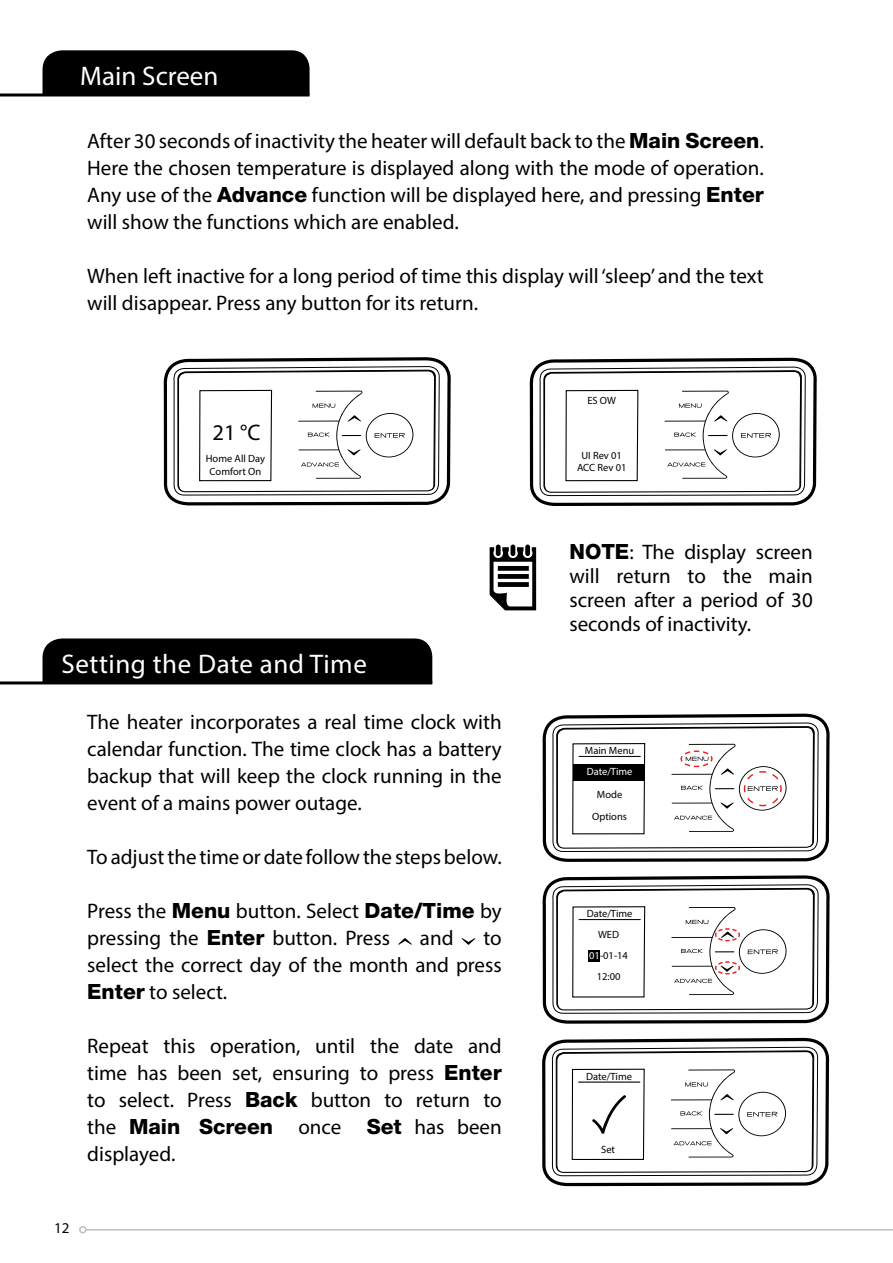
<style>
.page{position:relative;width:893px;height:1263px;background:#fff}
.page>*{position:absolute;margin:0;border:0;box-sizing:border-box;transform-origin:0 0}
.t1{font:27px "Myriad Pro";letter-spacing:.02em;color:#fff}
.t2{font:27px "Myriad Pro";color:#fff}
.t3{font:22.5px "Myriad Pro";color:#000}
.t4{font:21px/27px "Myriad Pro";color:#000;text-align:justify}
.t5{font:15px "Myriad Pro";color:#000}
.t6{font:10.5px/21.1px "Myriad Pro";color:#000;text-align:center}
.t7{font:10.5px "Myriad Pro";color:#fff}
.s1{font-family:"Helvetica Neue CE";font-weight:800}
.s2{color:#fff}
</style>
<div class="page">
<div style="left:43px;top:50px;width:267px;height:43px;background:#000"></div>
<div style="left:43px;top:638px;width:389px;height:43px;background:#000"></div>
<hr style="left:0;top:93px;width:310px;height:3px;background:#000">
<hr style="left:0;top:681px;width:432px;height:3px;background:#000">
<svg style="left:398px;top:938px;width:14px;height:7px"></svg>
<svg style="left:462px;top:938px;width:13px;height:7px"></svg>
<svg style="left:490px;top:544px;width:46px;height:66px"></svg>
<svg style="left:164px;top:358px;width:287px;height:146px"></svg>
<svg style="left:530px;top:358px;width:287px;height:146px"></svg>
<svg style="left:543px;top:877px;width:287px;height:144px"></svg>
<svg style="left:556px;top:422px;width:259px;height:292px"></svg>
<svg style="left:543px;top:714px;width:287px;height:146px"></svg>
<svg style="left:542px;top:1184px;width:289px;height:47px"></svg>
<svg style="left:555px;top:746px;width:260px;height:292px"></svg>
<svg style="left:542px;top:1038px;width:288px;height:146px"></svg>
<hr style="left:86px;top:1229px;width:807px;height:1px;background:#bcbec0">
<div style="left:79px;top:1226px;width:8px;height:7px;border:2px solid #bcbec0;border-radius:50%"></div>
<p class="t2" style="left:80px;top:59px;width:140px">Main Screen</p>
<p class="t4" style="left:87px;top:127px;width:678px">After 30 seconds of inactivity the heater will default back to the <span class="s1">Main Screen</span>.<br>Here the chosen temperature is displayed along with the mode of operation.<br>Any use of the <span class="s1">Advance</span> function will be displayed here, and pressing <span class="s1">Enter </span>will show the functions which are enabled.</p>
<p class="t4" style="left:87px;top:262px;width:678px">When left inactive for a long period of time this display will ‘sleep’ and the text will disappear. Press any button for its return.</p>
<p class="t3" style="left:212px;top:418px;width:50px">21 °C</p>
<p class="t6" style="left:206px;top:452px;width:61px;line-height:12.6px">Home All Day<br>Comfort On</p>
<p class="t1" style="left:62px;top:648px;width:307px">Setting the Date and Time</p>
<p class="t4" style="left:87px;top:708px;width:416px">The heater incorporates a real time clock with calendar function. The time clock has a battery backup that will keep the clock running in the event of a mains power outage.</p>
<p class="t4" style="left:87px;top:843px;width:416px">To adjust the time or date follow the steps below.</p>
<p class="t4" style="left:87px;top:897px;width:416px">Press the <span class="s1">Menu</span> button. Select <span class="s1">Date/Time</span> by pressing the <span class="s1">Enter</span> button. Press</p>
<p class="t4" style="left:420px;top:924px;width:35px">and</p>
<p class="t4" style="left:87px;top:924px;width:416px;text-indent:396px">to select the correct day of the month and press <span class="s1">Enter</span> to select.</p>
<p class="t4" style="left:87px;top:1032px;width:416px">Repeat this operation, until the date and time has been set, ensuring to press <span class="s1">Enter </span>to select. Press <span class="s1">Back</span> button to return to the <span class="s1">Main Screen</span> once <span class="s1">Set</span> has been displayed.</p>
<p class="t5" style="left:54px;top:1219px;width:17px">12</p>
<p class="t6" style="left:587px;top:390px;width:30px">ES OW</p>
<p class="t6" style="left:577px;top:449px;width:51px;line-height:12.6px">UI Rev 01<br>ACC Rev 01</p>
<p class="t4" style="left:569px;top:540px;width:245px;line-height:24px"><span class="s1">NOTE</span>: The display screen will return to the main screen after a period of 30 seconds of inactivity.</p>
<p class="t6" style="left:585px;top:740px;width:51px">Main Menu</p>
<p class="t7" style="left:587px;top:765px;width:47px">Date/Time</p>
<p class="t6" style="left:592px;top:783px;width:36px;line-height:22.5px">Mode<br>Options</p>
<p class="t6" style="left:587px;top:903px;width:47px">Date/Time<br>WED<br><span class="s2">01</span>-01-14<br>12:00</p>
<p class="t6" style="left:586px;top:1065px;width:47px">Date/Time</p>
<p class="t6" style="left:601px;top:1139px;width:15px">Set</p>
</div>
